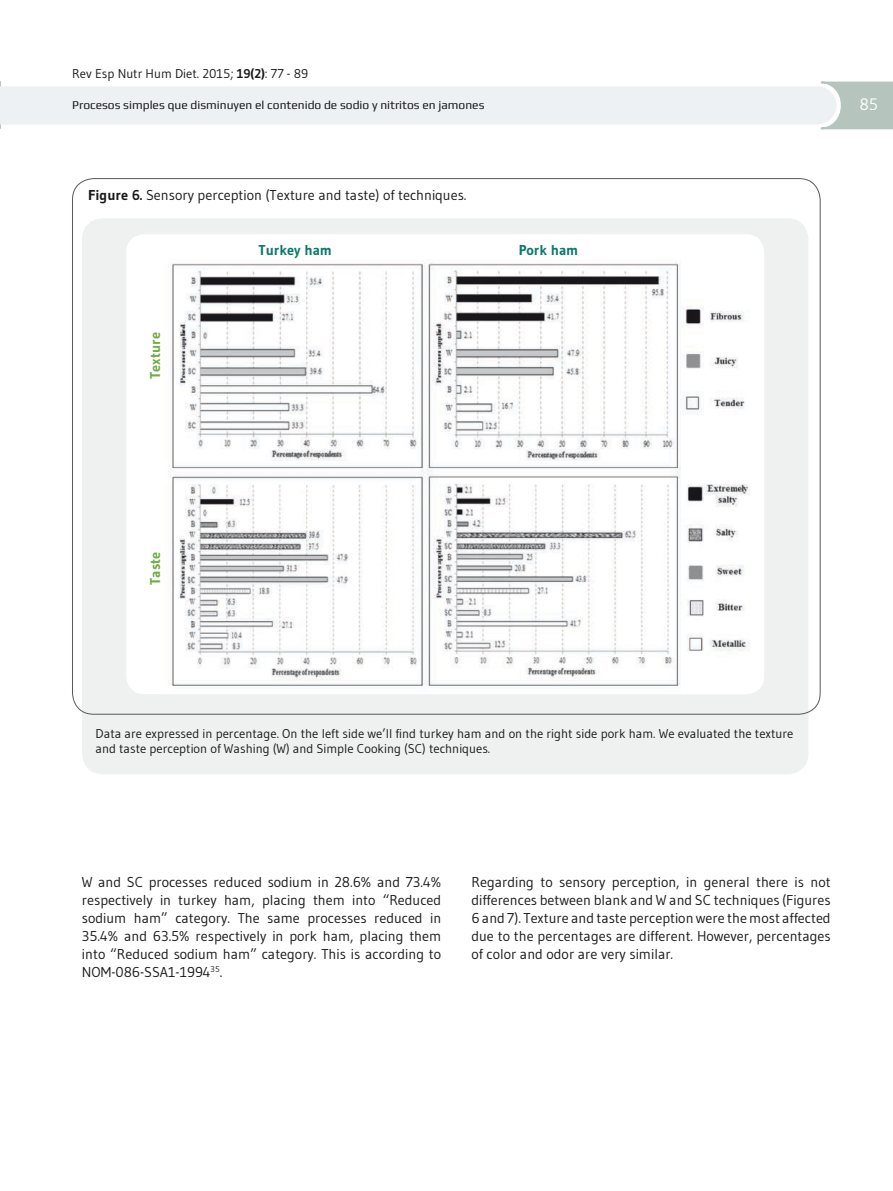
<style>
.page{position:relative;width:893px;height:1191px;background:#fff}
.page>*{position:absolute;margin:0;border:0;box-sizing:border-box;transform-origin:0 0}
.t1{font:16.5px "Gudea";color:#fff}
.t2{font:14.25px/18px "Gudea";color:#1a181b;text-align:justify}
.t3{font:700 14.25px "Gudea";color:#0a7969}
.t4{font:700 14.25px "Gudea";color:#6eac43}
.t5{font:12.75px/15.3px "Gudea";color:#1a181b}
.t6{font:12px "Play";color:#1a181b}
.s1{font-weight:700}
</style>
<div class="page">
<svg style="left:0;top:81px;width:893px;height:49px"></svg>
<div style="left:82px;top:218px;width:726px;height:556px;background:#eef1f0;border-radius:21px"></div>
<div style="left:126px;top:234px;width:638px;height:460px;background:#fff;border-radius:18px"></div>
<img style="left:168px;top:262px;width:590px;height:432px">
<p class="t5" style="left:72px;top:65px;width:237px">Rev Esp Nutr Hum Diet. 2015; <span class="s1">19(2)</span>: 77 - 89</p>
<p class="t6" style="left:72px;top:98px;width:414px">Procesos simples que disminuyen el contenido de sodio y nitritos en jamones</p>
<p class="t1" style="left:859px;top:94px;width:20px">85</p>
<p class="t2" style="left:88px;top:186px;width:380px"><span class="s1">Figure 6.</span> Sensory perception (Texture and taste) of techniques.</p>
<p class="t4" style="left:146px;top:379px;width:48px;rotate:-90deg">Texture</p>
<p class="t4" style="left:146px;top:585px;width:34px;rotate:-90deg">Taste</p>
<p class="t3" style="left:259px;top:242px;width:75px">Turkey ham</p>
<p class="t3" style="left:519px;top:242px;width:61px">Pork ham</p>
<p class="t5" style="left:95px;top:725px;width:699px">Data are expressed in percentage. On the left side we’ll find turkey ham and on the right side pork ham. We evaluated the texture and taste perception of Washing (W) and Simple Cooking (SC) techniques.</p>
<p class="t2" style="left:82px;top:872px;width:361px">W and SC processes reduced sodium in 28.6% and 73.4% respectively in turkey ham, placing them into “Reduced sodium ham” category. The same processes reduced in 35.4% and 63.5% respectively in pork ham, placing them into “Reduced sodium ham” category. This is according to NOM-086-SSA1-1994<sup>35</sup>.</p>
<p class="t2" style="left:471px;top:872px;width:361px">Regarding to sensory perception, in general there is not differences between blank and W and SC techniques (Figures 6 and 7). Texture and taste perception were the most affected due to the percentages are different. However, percentages of color and odor are very similar.</p>
</div>
